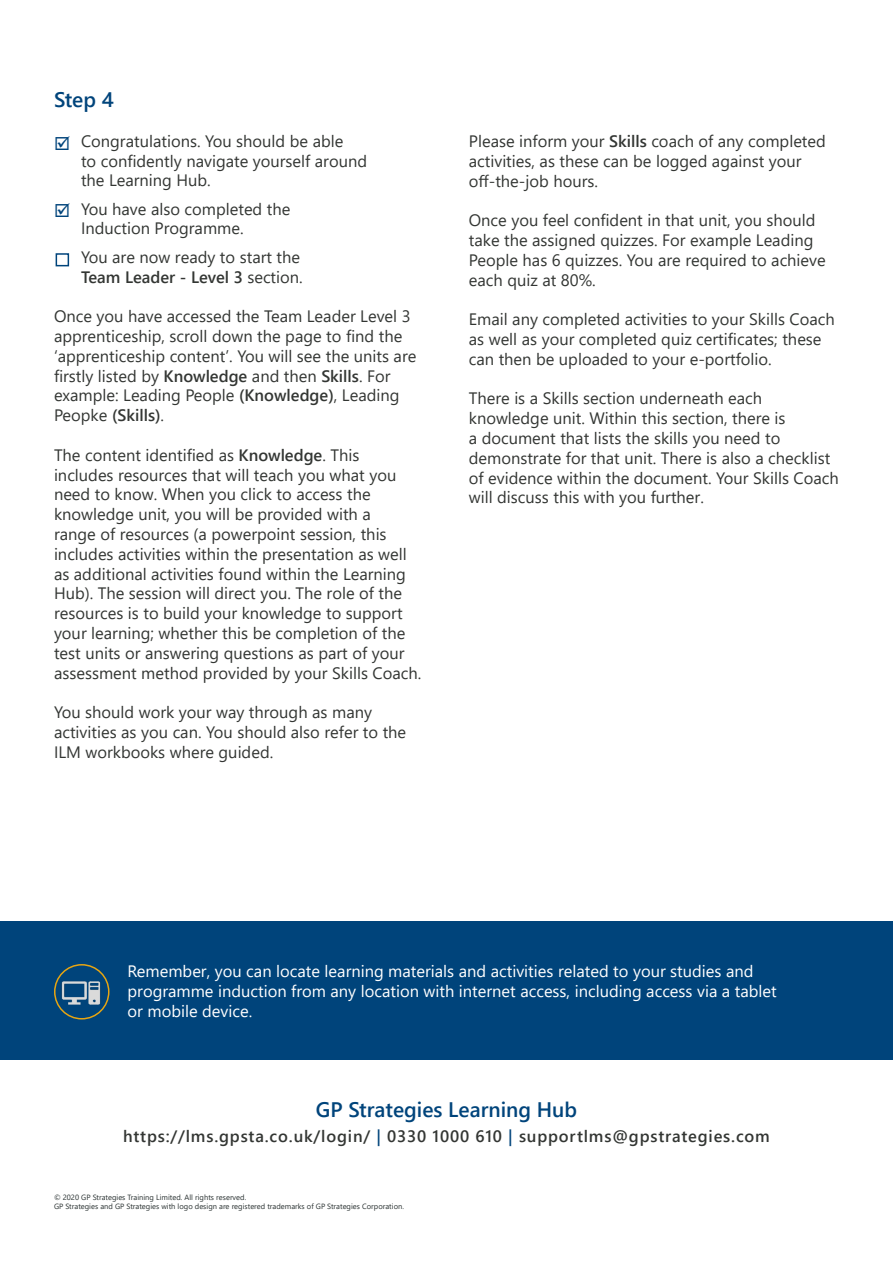
<style>
.page{position:relative;width:893px;height:1263px;background:#fff}
.page>*{position:absolute;margin:0;border:0;box-sizing:border-box;transform-origin:0 0}
.t1{font:600 21px "Segoe UI";color:#00447b}
.t2{font:16.5px/19.8px "Segoe UI";color:#333633}
.t3{font:16.5px/19.8px "Segoe UI";color:#fff}
.t4{font:600 16.5px "Segoe UI";letter-spacing:.05em;color:#333633}
.t5{font:7.5px/8.7px "Segoe UI";color:#293131}
.s1{font-weight:600}
.s2{color:#00447b}
</style>
<div class="page">
<div style="left:0;top:921px;width:892px;height:139px;background:#00447b"></div>
<svg style="left:55px;top:965px;width:54px;height:54px"></svg>
<div style="left:54px;top:964px;width:56px;height:55px;border:2px solid #e7a512;border-radius:50%"></div>
<img style="left:61px;top:973px;width:39px;height:39px">
<div style="left:56px;top:253px;width:13px;height:13px;border:2px solid #00447b"></div>
<p class="t1" style="left:54px;top:80px;width:61px">Step 4</p>
<p class="t2" style="left:81px;top:130px;width:288px">Congratulations. You should be able<br>to confidently navigate yourself around the Learning Hub.</p>
<p class="t2" style="left:81px;top:197px;width:211px">You have also completed the<br>Induction Programme.</p>
<p class="t2" style="left:81px;top:246px;width:223px">You are now ready to start the<br><span class="s1">Team Leader - Level 3</span> section.</p>
<p class="t2" style="left:54px;top:305px;width:364px">Once you have accessed the Team Leader Level 3 apprenticeship, scroll down the page to find the ‘apprenticeship content’. You will see the units are firstly listed by <span class="s1">Knowledge</span> and then <span class="s1">Skills</span>. For example: Leading People <span class="s1">(Knowledge)</span>, Leading Peopke <span class="s1">(Skills)</span>.</p>
<p class="t2" style="left:54px;top:444px;width:369px">The content identified as <span class="s1">Knowledge</span>. This includes resources that will teach you what you need to know. When you click to access the knowledge unit, you will be provided with a<br>range of resources (a powerpoint session, this includes activities within the presentation as well as additional activities found within the Learning Hub). The session will direct you. The role of the resources is to build your knowledge to support your learning; whether this be completion of the test units or answering questions as part of your assessment method provided by your Skills Coach.</p>
<p class="t2" style="left:54px;top:701px;width:354px">You should work your way through as many activities as you can. You should also refer to the<br>ILM workbooks where guided.</p>
<p class="t2" style="left:469px;top:130px;width:359px">Please inform your <span class="s1">Skills</span> coach of any completed activities, as these can be logged against your off-the-job hours.</p>
<p class="t2" style="left:469px;top:209px;width:358px">Once you feel confident in that unit, you should take the assigned quizzes. For example Leading People has 6 quizzes. You are required to achieve each quiz at 80%.</p>
<p class="t2" style="left:469px;top:308px;width:367px">Email any completed activities to your Skills Coach as well as your completed quiz certificates; these can then be uploaded to your e-portfolio.</p>
<p class="t2" style="left:469px;top:387px;width:371px">There is a Skills section underneath each knowledge unit. Within this section, there is<br>a document that lists the skills you need to demonstrate for that unit. There is also a checklist of evidence within the document. Your Skills Coach will discuss this with you further.</p>
<p class="t3" style="left:128px;top:960px;width:651px">Remember, you can locate learning materials and activities related to your studies and programme induction from any location with internet access, including access via a tablet or mobile device.</p>
<p class="t1" style="left:316px;top:1089px;width:263px">GP Strategies Learning Hub</p>
<p class="t4" style="left:123px;top:1121px;width:648px">https://lms.gpsta.co.uk/login/ <span class="s2">|</span> 0330 1000 610 <span class="s2">|</span> supportlms@gpstrategies.com</p>
<p class="t5" style="left:54px;top:1192px;width:352px">© 2020 GP Strategies Training Limited. All rights reserved.<br>GP Strategies and GP Strategies with logo design are registered trademarks of GP Strategies Corporation.</p>
</div>
